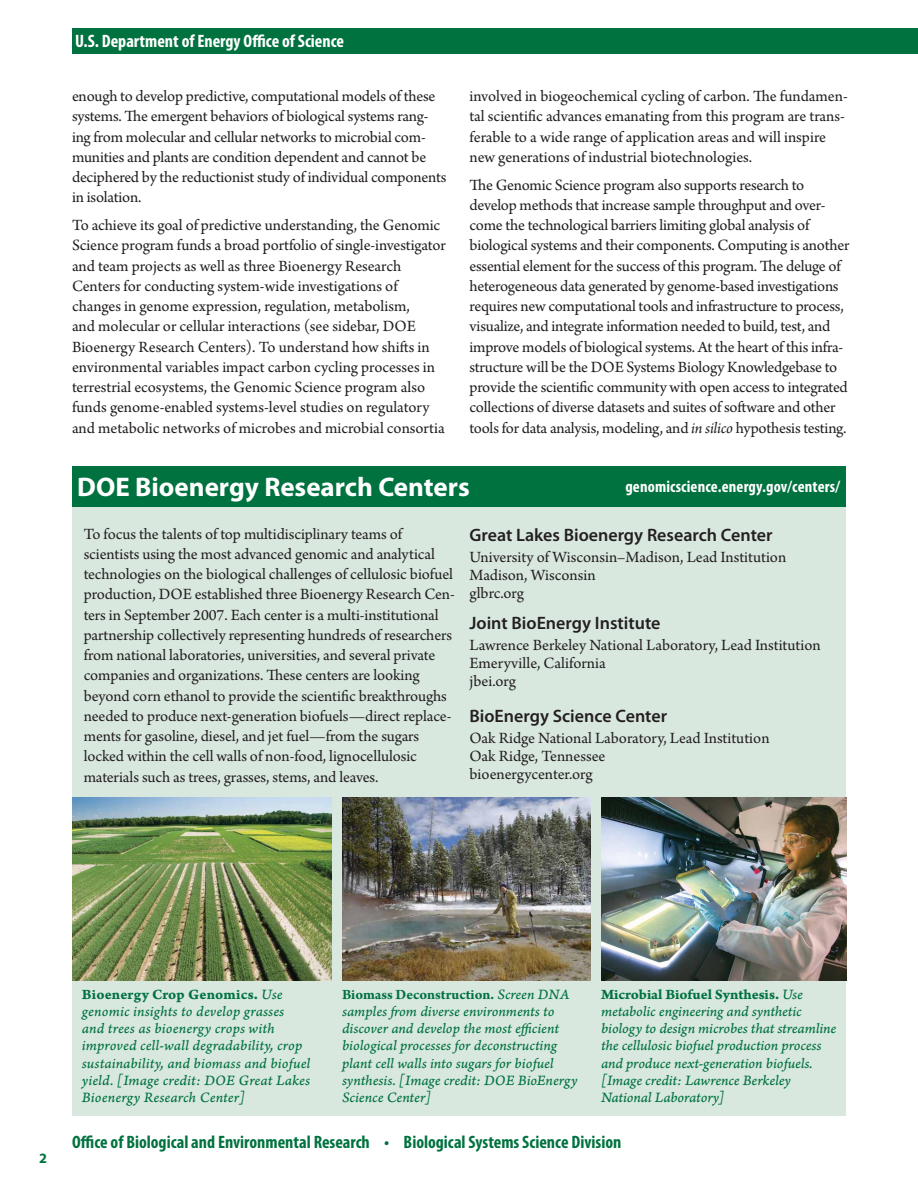
<style>
.page{position:relative;width:918px;height:1188px;background:#fff}
.page>*{position:absolute;margin:0;border:0;box-sizing:border-box;transform-origin:0 0}
.t1{font:700 27px "Myriad Pro";color:#fff}
.t2{font:600 18px "Myriad Pro";color:#231f20}
.t3{font:700 condensed 18px "Myriad Pro";color:#00723f}
.t4{font:700 condensed 18px "Myriad Pro";color:#fff}
.t5{font:16.5px/20.2px "Arno Pro";letter-spacing:-.01em;color:#231f20}
.t6{font:700 condensed 16.5px "Myriad Pro";letter-spacing:.01em;color:#fff}
.t7{font:15px/17.2px "Arno Pro Italic Caption";letter-spacing:-.005em;color:#00723f}
.t8{font:15px "Arno Pro Bold Caption";color:#00723f}
.t9{font:700 15px "Arno Pro";letter-spacing:-.005em;color:#00723f}
.t10{font:700 14.25px "Myriad Pro";color:#00723f}
.s1{font-style:italic}
.s2{font-family:"Arno Pro Italic Caption"}
.s3{font-family:"Arno Pro Italic Caption";font-weight:400}
</style>
<div class="page">
<div style="left:72px;top:476px;width:774px;height:640px;background:#d9e8df"></div>
<div style="left:72px;top:28px;width:846px;height:26px;background:#00723f"></div>
<div style="left:72px;top:466px;width:774px;height:41px;background:#00723f"></div>
<img style="left:601px;top:797px;width:245px;height:184px">
<img style="left:342px;top:797px;width:248px;height:184px">
<img style="left:72px;top:797px;width:259px;height:183px">
<p class="t4" style="left:75px;top:29px;width:271px">U.S. Department of Energy Office of Science</p>
<p class="t5" style="left:72px;top:87px;width:376px">enough to develop predictive, computational models of these systems. The emergent behaviors of biological systems rang&shy;ing from molecular and cellular networks to microbial com&shy;munities and plants are condition dependent and cannot be deciphered by the reductionist study of individual components in isolation.</p>
<p class="t5" style="left:72px;top:216px;width:375px">To achieve its goal of predictive understanding, the Genomic Science program funds a broad portfolio of single-investigator and team projects as well as three Bioenergy Research Centers for conducting system-wide investigations of changes in genome expression, regulation, metabolism,<br>and molecular or cellular interactions (see sidebar, DOE Bioenergy Research Centers). To understand how shifts in environmental variables impact carbon cycling processes in terrestrial ecosystems, the Genomic Science program also funds genome-enabled systems-level studies on regulatory and metabolic networks of microbes and microbial consortia</p>
<p class="t5" style="left:470px;top:87px;width:380px">involved in biogeochemical cycling of carbon. The fundamen&shy;tal scientific advances emanating from this program are trans&shy;ferable to a wide range of application areas and will inspire new generations of industrial biotechnologies.</p>
<p class="t5" style="left:470px;top:175px;width:381px">The Genomic Science program also supports research to develop methods that increase sample throughput and over&shy;come the technological barriers limiting global analysis of biological systems and their components. Computing is another essential element for the success of this program. The deluge of heterogeneous data generated by genome-based investigations requires new computational tools and infrastructure to process, visualize, and integrate information needed to build, test, and improve models of biological systems. At the heart of this infra&shy;structure will be the DOE Systems Biology Knowledgebase to provide the scientific community with open access to integrated collections of diverse datasets and suites of software and other tools for data analysis, modeling, and <span class="s1">in silico</span> hypothesis testing.</p>
<h1 class="t1" style="left:77px;top:469px;width:394px">DOE Bioenergy Research Centers</h1>
<p class="t6" style="left:625px;top:476px;width:216px">genomicscience.energy.gov/centers/</p>
<p class="t5" style="left:84px;top:524px;width:373px">To focus the talents of top multidisciplinary teams of scientists using the most advanced genomic and analytical technologies on the biological challenges of cellulosic biofuel production, DOE established three Bioenergy Research Cen&shy;ters in September 2007. Each center is a multi-institutional partnership collectively representing hundreds of researchers from national laboratories, universities, and several private companies and organizations. These centers are looking beyond corn ethanol to provide the scientific breakthroughs needed to produce next-generation biofuels—direct replace&shy;ments for gasoline, diesel, and jet fuel—from the sugars locked within the cell walls of non-food, lignocellulosic materials such as trees, grasses, stems, and leaves.</p>
<p class="t2" style="left:470px;top:523px;width:305px">Great Lakes Bioenergy Research Center</p>
<p class="t5" style="left:470px;top:549px;width:318px;line-height:18px">University of Wisconsin–Madison, Lead Institution<br>Madison, Wisconsin<br>glbrc.org</p>
<p class="t2" style="left:470px;top:612px;width:192px">Joint BioEnergy Institute</p>
<p class="t5" style="left:470px;top:637px;width:353px;line-height:18px">Lawrence Berkeley National Laboratory, Lead Institution<br>Emeryville, California<br>jbei.org</p>
<p class="t2" style="left:470px;top:705px;width:199px">BioEnergy Science Center</p>
<p class="t5" style="left:470px;top:730px;width:302px;line-height:18px">Oak Ridge National Laboratory, Lead Institution<br>Oak Ridge, Tennessee<br>bioenergycenter.org</p>
<p class="t10" style="left:39px;top:1149px;width:9px">2</p>
<p class="t8" style="left:82px;top:985px;width:202px">Bioenergy Crop Genomics. <span class="s2">Use</span></p>
<p class="t7" style="left:82px;top:1003px;width:230px">genomic insights to develop grasses and trees as bioenergy crops with improved cell-wall degradability, crop sustainability, and biomass and biofuel yield. [Image credit: DOE Great Lakes Bioenergy Research Center]</p>
<p class="t9" style="left:342px;top:985px;width:229px">Biomass Deconstruction. <span class="s3">Screen DNA</span></p>
<p class="t7" style="left:342px;top:1003px;width:237px">samples from diverse environments to discover and develop the most efficient biological processes for deconstructing plant cell walls into sugars for biofuel synthesis. [Image credit: DOE BioEnergy Science Center]</p>
<p class="t8" style="left:601px;top:985px;width:203px">Microbial Biofuel Synthesis. <span class="s2">Use</span></p>
<p class="t7" style="left:601px;top:1003px;width:237px">metabolic engineering and synthetic biology to design microbes that streamline the cellulosic biofuel production process and produce next-generation biofuels. [Image credit: Lawrence Berkeley National Laboratory]</p>
<p class="t3" style="left:72px;top:1130px;width:551px">Office of Biological and Environmental Research • Biological Systems Science Division</p>
</div>
